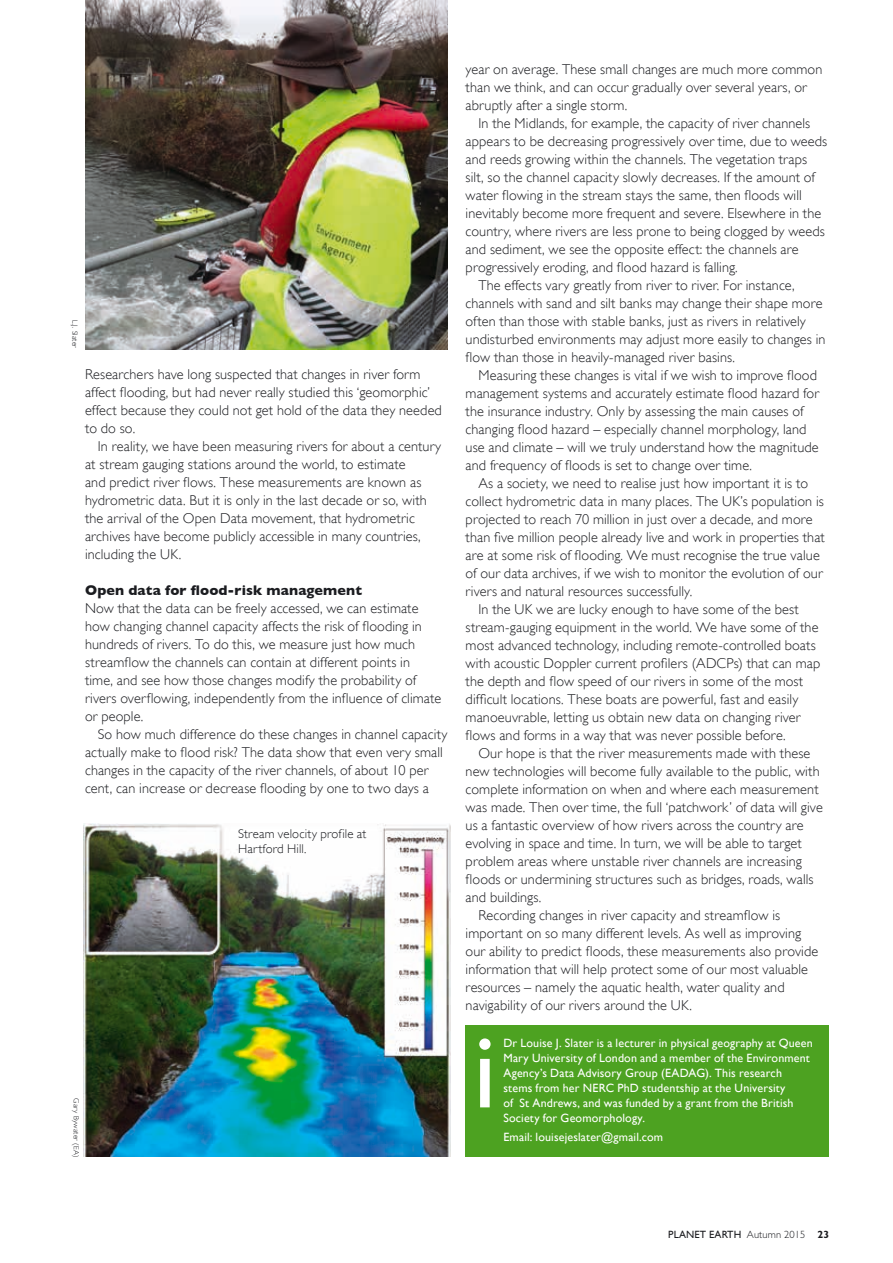
<style>
.page{position:relative;width:893px;height:1263px;background:#fff}
.page>*{position:absolute;margin:0;border:0;box-sizing:border-box;transform-origin:0 0}
.t1{font:108px "Gill Sans";color:#fff}
.body_copy{font:300 14.25px/18px "Gill Sans";letter-spacing:.01em;color:#1b1c20}
.sub_head{font:700 14.25px "Gill Sans";letter-spacing:.01em;color:#1b1c20}
.t2{font:300 12.75px/15px "Gill Sans";letter-spacing:.015em;color:#1b1c20}
.address{font:12px/15px "Gill Sans";letter-spacing:.01em;color:#fff}
.t3{font:10.5px "Gill Sans";letter-spacing:.01em;color:#1b1c20}
.credit{font:300 7.5px "Gill Sans";letter-spacing:.03em;color:#1b1c20}
.s1{font-family:"Gill Sans MT Pro";font-weight:300}
.s2{font-family:"Gill Sans MT Pro";font-weight:700}
</style>
<div class="page">
<img style="left:86px;top:0;width:361px;height:349px">
<img style="left:84px;top:824px;width:367px;height:332px">
<div style="left:466px;top:1025px;width:363px;height:132px;background:#4da221"></div>
<p class="credit" style="left:81px;top:320px;width:30px;rotate:90deg">L.J. Slater</p>
<p class="body_copy" style="left:85px;top:365px;width:358px">Researchers have long suspected that changes in river form affect flooding, but had never really studied this ‘geomorphic’ effect because they could not get hold of the data they needed to do so.</p>
<p class="body_copy" style="left:85px;top:437px;width:358px;text-indent:13px">In reality, we have been measuring rivers for about a century at stream gauging stations around the world, to estimate<br>and predict river flows. These measurements are known as hydrometric data. But it is only in the last decade or so, with the arrival of the Open Data movement, that hydrometric archives have become publicly accessible in many countries, including the UK.</p>
<h2 class="sub_head" style="left:85px;top:582px;width:279px">Open data for flood-risk management</h2>
<p class="body_copy" style="left:85px;top:599px;width:358px">Now that the data can be freely accessed, we can estimate how changing channel capacity affects the risk of flooding in hundreds of rivers. To do this, we measure just how much streamflow the channels can contain at different points in time, and see how those changes modify the probability of rivers overflowing, independently from the influence of climate or people.</p>
<p class="body_copy" style="left:85px;top:725px;width:364px;text-indent:13px">So how much difference do these changes in channel capacity actually make to flood risk? The data show that even very small changes in the capacity of the river channels, of about 10 per cent, can increase or decrease flooding by one to two days a</p>
<p class="credit" style="left:82px;top:1098px;width:60px;rotate:90deg">Gary Bywater (EA)</p>
<p class="t2" style="left:238px;top:826px;width:130px">Stream velocity profile at<br>Hartford Hill.</p>
<p class="body_copy" style="left:466px;top:60px;width:358px">year on average. These small changes are much more common than we think, and can occur gradually over several years, or abruptly after a single storm.</p>
<p class="body_copy" style="left:466px;top:114px;width:363px;text-indent:13px">In the Midlands, for example, the capacity of river channels appears to be decreasing progressively over time, due to weeds and reeds growing within the channels. The vegetation traps silt, so the channel capacity slowly decreases. If the amount of water flowing in the stream stays the same, then floods will inevitably become more frequent and severe. Elsewhere in the country, where rivers are less prone to being clogged by weeds and sediment, we see the opposite effect: the channels are progressively eroding, and flood hazard is falling.</p>
<p class="body_copy" style="left:466px;top:276px;width:361px;text-indent:13px">The effects vary greatly from river to river. For instance, channels with sand and silt banks may change their shape more often than those with stable banks, just as rivers in relatively undisturbed environments may adjust more easily to changes in flow than those in heavily-managed river basins.</p>
<p class="body_copy" style="left:466px;top:366px;width:355px;text-indent:13px">Measuring these changes is vital if we wish to improve flood management systems and accurately estimate flood hazard for the insurance industry. Only by assessing the main causes of changing flood hazard – especially channel morphology, land use and climate – will we truly understand how the magnitude and frequency of floods is set to change over time.</p>
<p class="body_copy" style="left:466px;top:474px;width:361px;text-indent:13px">As a society, we need to realise just how important it is to collect hydrometric data in many places. The UK’s population is projected to reach 70 million in just over a decade, and more than five million people already live and work in properties that are at some risk of flooding. We must recognise the true value of our data archives, if we wish to monitor the evolution of our rivers and natural resources successfully.</p>
<p class="body_copy" style="left:466px;top:600px;width:356px;text-indent:13px">In the UK we are lucky enough to have some of the best stream-gauging equipment in the world. We have some of the most advanced technology, including remote-controlled boats with acoustic Doppler current profilers (ADCPs) that can map the depth and flow speed of our rivers in some of the most difficult locations. These boats are powerful, fast and easily manoeuvrable, letting us obtain new data on changing river flows and forms in a way that was never possible before.</p>
<p class="body_copy" style="left:466px;top:744px;width:359px;text-indent:13px">Our hope is that the river measurements made with these new technologies will become fully available to the public, with complete information on when and where each measurement was made. Then over time, the full ‘patchwork’ of data will give us a fantastic overview of how rivers across the country are evolving in space and time. In turn, we will be able to target problem areas where unstable river channels are increasing floods or undermining structures such as bridges, roads, walls and buildings.</p>
<p class="body_copy" style="left:466px;top:906px;width:354px;text-indent:13px">Recording changes in river capacity and streamflow is important on so many different levels. As well as improving our ability to predict floods, these measurements also provide information that will help protect some of our most valuable resources – namely the aquatic health, water quality and navigability of our rivers around the UK.</p>
<h1 class="t1" style="left:473px;top:1008px;width:25px">i</h1>
<p class="address" style="left:503px;top:1035px;width:311px">Dr Louise J. Slater is a lecturer in physical geography at Queen Mary University of London and a member of the Environment Agency’s Data Advisory Group (EADAG). This research stems from her NERC PhD studentship at the University<br>of St Andrews, and was funded by a grant from the British Society for Geomorphology.</p>
<p class="address" style="left:503px;top:1130px;width:161px">Email: louisejeslater@gmail.com</p>
<p class="t3" style="left:668px;top:1228px;width:162px">PLANET EARTH <span class="s1">Autumn 2015</span> <span class="s2">23</span></p>
</div>
